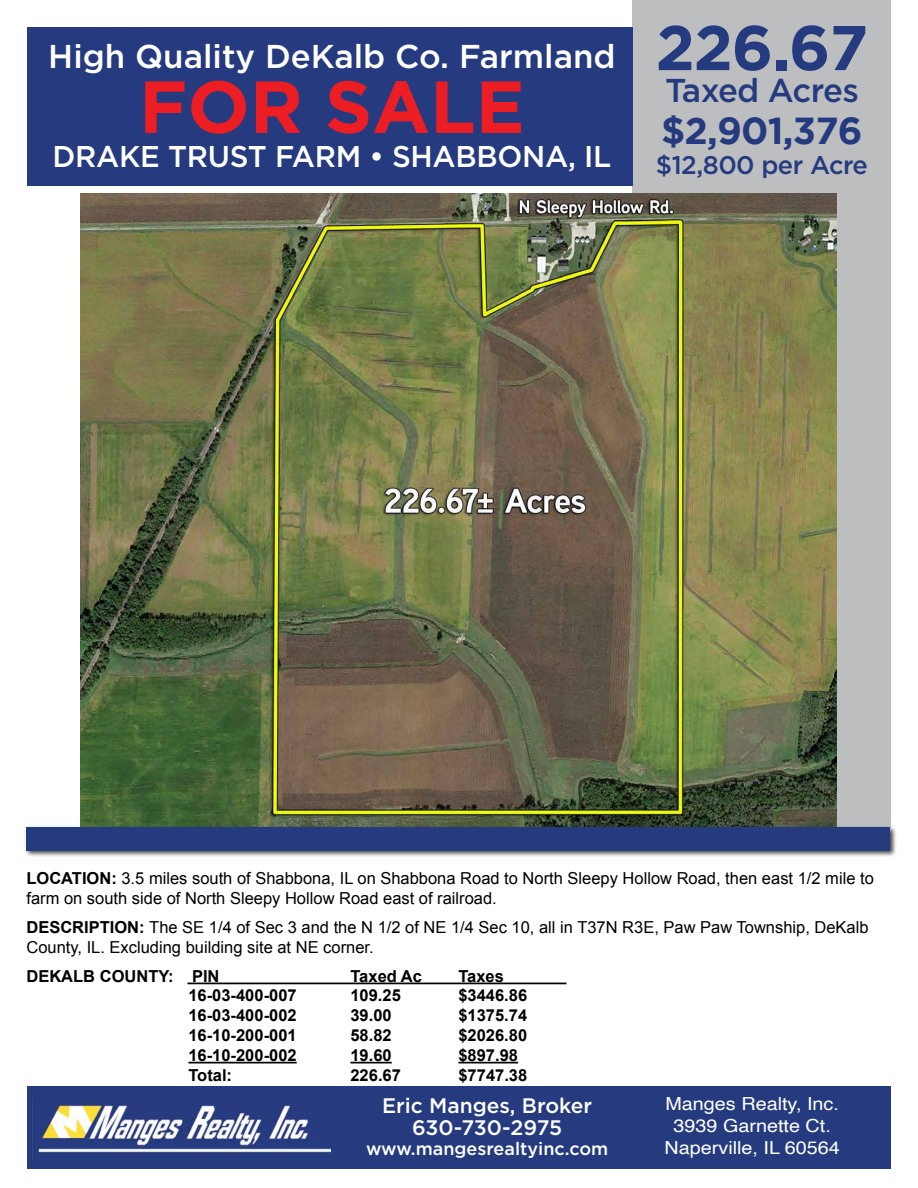
<style>
.page{position:relative;width:918px;height:1188px;background:#fff}
.page>*{position:absolute;margin:0;border:0;box-sizing:border-box;transform-origin:0 0}
.t1{font:700 73.5px "Gotham";color:#ed1d24}
.t2{font:700 63px "Gotham";color:#263b7f}
.t3{font:700 37.5px "Gotham";letter-spacing:-.02em;color:#263b7f}
.t4{font:500 33px "Gotham";color:#fff}
.t5{font:500 33px "Gotham";letter-spacing:-.03em;color:#263b7f}
.t6{font:500 30px "Gotham";letter-spacing:-.01em;color:#fff}
.t7{font:500 25.5px "Gotham";letter-spacing:-.02em;color:#263b7f}
.t8{font:500 21px/22.5px "Gotham";color:#fff;text-align:center}
.t9{font:18px/21.6px "Helvetica";color:#fff;text-align:center;scale:1.1 1}
.t10{font:500 18px "Gotham";color:#fff}
.t11{font:16.5px/19.8px "Arial";color:#000}
.t12{font:700 16.5px "Arial";color:#000}
.s1{font-weight:700}
</style>
<div class="page">
<div style="left:633px;top:0;width:258px;height:827px;background:#bcbec0"></div>
<div style="left:27px;top:27px;width:605px;height:159px;background:#263b7f"></div>
<div style="left:27px;top:1086px;width:864px;height:83px;background:#263b7f"></div>
<img style="left:32px;top:1098px;width:298px;height:62px">
<hr style="left:187px;top:983px;width:379px;height:1px;background:#000">
<hr style="left:188px;top:1062px;width:109px;height:1px;background:#000">
<hr style="left:350px;top:1062px;width:42px;height:1px;background:#000">
<hr style="left:458px;top:1062px;width:60px;height:1px;background:#000">
<img style="left:81px;top:194px;width:755px;height:631px">
<div style="left:24px;top:825px;width:873px;height:32px;background:#000;opacity:.75"></div>
<div style="left:26px;top:827px;width:864px;height:23px;background:#263b7f"></div>
<h3 class="t4" style="left:48px;top:35px;width:569px">High Quality DeKalb Co. Farmland</h3>
<h1 class="t1" style="left:139px;top:64px;width:387px">FOR SALE</h1>
<h3 class="t6" style="left:53px;top:137px;width:560px">DRAKE TRUST FARM • SHABBONA, IL</h3>
<h2 class="t2" style="left:656px;top:11px;width:214px">226.67</h2>
<h3 class="t5" style="left:665px;top:68px;width:195px">Taxed Acres</h3>
<h3 class="t3" style="left:661px;top:109px;width:203px">$2,901,376</h3>
<h3 class="t7" style="left:656px;top:148px;width:214px">$12,800 per Acre</h3>
<p class="t11" style="left:26px;top:869px;width:849px"><span class="s1">LOCATION:</span> 3.5 miles south of Shabbona, IL on Shabbona Road to North Sleepy Hollow Road, then east 1/2 mile to farm on south side of North Sleepy Hollow Road east of railroad.</p>
<p class="t11" style="left:26px;top:918px;width:844px"><span class="s1">DESCRIPTION:</span> The SE 1/4 of Sec 3 and the N 1/2 of NE 1/4 Sec 10, all in T37N R3E, Paw Paw Township, DeKalb<br>County, IL. Excluding building site at NE corner.</p>
<p class="t12" style="left:26px;top:965px;width:195px">DEKALB COUNTY: PIN</p>
<p class="t12" style="left:350px;top:965px;width:73px">Taxed Ac</p>
<p class="t12" style="left:458px;top:965px;width:47px">Taxes</p>
<p class="t12" style="left:188px;top:985px;width:110px">16-03-400-007</p>
<p class="t12" style="left:350px;top:985px;width:52px">109.25</p>
<p class="t12" style="left:458px;top:985px;width:70px">$3446.86</p>
<p class="t12" style="left:188px;top:1005px;width:110px">16-03-400-002</p>
<p class="t12" style="left:350px;top:1005px;width:43px">39.00</p>
<p class="t12" style="left:458px;top:1005px;width:70px">$1375.74</p>
<p class="t12" style="left:188px;top:1024px;width:110px">16-10-200-001</p>
<p class="t12" style="left:350px;top:1024px;width:43px">58.82</p>
<p class="t12" style="left:458px;top:1024px;width:70px">$2026.80</p>
<p class="t12" style="left:188px;top:1044px;width:110px">16-10-200-002</p>
<p class="t12" style="left:350px;top:1044px;width:43px">19.60</p>
<p class="t12" style="left:458px;top:1044px;width:61px">$897.98</p>
<p class="t12" style="left:188px;top:1064px;width:45px">Total:</p>
<p class="t12" style="left:350px;top:1064px;width:52px">226.67</p>
<p class="t12" style="left:458px;top:1064px;width:70px">$7747.38</p>
<p class="t8" style="left:382px;top:1094px;width:212px">Eric Manges, Broker<br>630-730-2975</p>
<p class="t10" style="left:366px;top:1136px;width:244px">www.mangesrealtyinc.com</p>
<p class="t9" style="left:665px;top:1094px;width:161px">Manges Realty, Inc.<br>3939 Garnette Ct.<br>Naperville, IL 60564</p>
</div>
